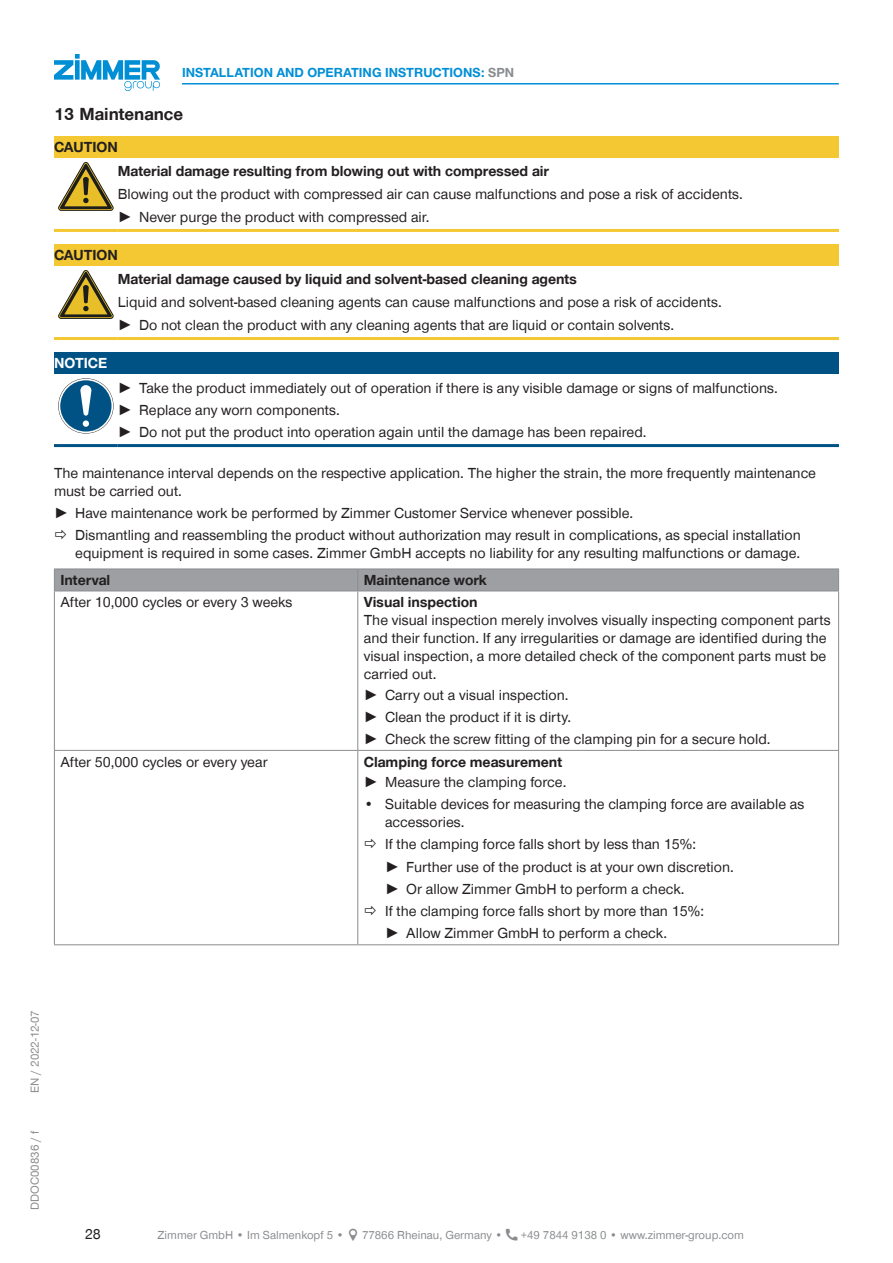
<style>
.page{position:relative;width:893px;height:1263px;background:#fff}
.page>*{position:absolute;margin:0;border:0;box-sizing:border-box;transform-origin:0 0}
.t1{font:700 18px "Zimmer Group Sans Global";color:#231f20}
.CB_AF_TD-Tabelle-lin{font:15px/18px "Zimmer Group Sans Global";color:#231f20}
.CB_AF_TD-Text{font:15px/18px "Zimmer Group Sans Global";color:#231f20}
.CB_AF_TD-Text-2{font:700 15px "Zimmer Group Sans Global";color:#231f20}
.CB_AF_TD-Tabelle-lin-2{font:700 15px "Zimmer Group Sans Global";color:#231f20}
.CB_AF_TD-Signalwort{font:700 15px "Zimmer Group Sans Global";color:#231f20}
.CB_AF_TD-Signalwort-2{font:700 15px "Zimmer Group Sans Global";color:#fff}
.t2{font:15px "Zimmer Group Sans";color:#231f20}
.t3{font:700 13.5px "Zimmer Group Sans Global";color:#008fd5}
.t4{font:12px "Zimmer Group Sans Global";color:#8a8c8f}
.t5{font:12px "Zimmer Group Sans";color:#8a8c8f}
.s1{color:#8a8c8f}
.s2{font-family:"Zimmer Group Sans"}
</style>
<div class="page">
<svg style="left:54px;top:54px;width:106px;height:37px"></svg>
<hr style="left:182px;top:83px;width:657px;height:2px;background:#008fd5">
<div style="left:54px;top:137px;width:785px;height:21px;background:#f3c832"></div>
<hr style="left:54px;top:229px;width:64px;height:3px;background:#f3c832">
<hr style="left:118px;top:229px;width:721px;height:3px;background:#f3c832">
<svg style="left:58px;top:162px;width:56px;height:49px"></svg>
<div style="left:54px;top:245px;width:785px;height:21px;background:#f3c832"></div>
<hr style="left:54px;top:337px;width:64px;height:3px;background:#f3c832">
<hr style="left:118px;top:337px;width:721px;height:3px;background:#f3c832">
<svg style="left:58px;top:270px;width:56px;height:49px"></svg>
<div style="left:54px;top:353px;width:785px;height:21px;background:#005285"></div>
<hr style="left:54px;top:444px;width:64px;height:3px;background:#005285">
<hr style="left:118px;top:444px;width:721px;height:3px;background:#005285">
<svg style="left:58px;top:378px;width:56px;height:56px"></svg>
<svg style="left:59px;top:379px;width:54px;height:54px"></svg>
<div style="left:60px;top:380px;width:52px;height:51px;background:#005285;border-radius:50%"></div>
<div style="left:83px;top:420px;width:6px;height:7px;background:#fff;border-radius:50%"></div>
<svg style="left:80px;top:385px;width:11px;height:31px"></svg>
<svg style="left:54px;top:569px;width:785px;height:22px;background:#9c9ea1"></svg>
<hr style="left:54px;top:591px;width:304px;height:1px;background:#8a8c8f">
<hr style="left:54px;top:591px;width:1px;height:159px;background:#8a8c8f">
<hr style="left:358px;top:591px;width:481px;height:1px;background:#8a8c8f">
<hr style="left:357px;top:591px;width:1px;height:159px;background:#8a8c8f">
<hr style="left:838px;top:591px;width:1px;height:159px;background:#8a8c8f">
<hr style="left:54px;top:750px;width:304px;height:1px;background:#8a8c8f">
<hr style="left:54px;top:751px;width:1px;height:193px;background:#8a8c8f">
<hr style="left:358px;top:750px;width:481px;height:1px;background:#8a8c8f">
<hr style="left:357px;top:751px;width:1px;height:193px;background:#8a8c8f">
<hr style="left:838px;top:751px;width:1px;height:193px;background:#8a8c8f">
<hr style="left:54px;top:944px;width:304px;height:1px;background:#8a8c8f">
<hr style="left:358px;top:944px;width:481px;height:1px;background:#8a8c8f">
<p class="t3" style="left:182px;top:65px;width:334px">INSTALLATION AND OPERATING INSTRUCTIONS: <span class="s1">SPN</span></p>
<p class="t1" style="left:54px;top:103px;width:131px">13 Maintenance</p>
<p class="CB_AF_TD-Signalwort" style="left:54px;top:138px;width:65px">CAUTION</p>
<p class="CB_AF_TD-Text-2" style="left:118px;top:162px;width:433px">Material damage resulting from blowing out with compressed air</p>
<p class="CB_AF_TD-Text" style="left:118px;top:185px;width:627px">Blowing out the product with compressed air can cause malfunctions and pose a risk of accidents.</p>
<p class="CB_AF_TD-Tabelle-lin" style="left:118px;top:208px;width:313px"><span class="s2">►</span> Never purge the product with compressed air.</p>
<p class="CB_AF_TD-Signalwort" style="left:54px;top:246px;width:65px">CAUTION</p>
<p class="CB_AF_TD-Text-2" style="left:118px;top:271px;width:461px">Material damage caused by liquid and solvent-based cleaning agents</p>
<p class="CB_AF_TD-Text" style="left:118px;top:293px;width:605px">Liquid and solvent-based cleaning agents can cause malfunctions and pose a risk of accidents.</p>
<p class="CB_AF_TD-Tabelle-lin" style="left:118px;top:316px;width:558px"><span class="s2">►</span> Do not clean the product with any cleaning agents that are liquid or contain solvents.</p>
<p class="CB_AF_TD-Signalwort-2" style="left:54px;top:354px;width:55px">NOTICE</p>
<p class="CB_AF_TD-Tabelle-lin" style="left:118px;top:378px;width:662px"><span class="s2">►</span> Take the product immediately out of operation if there is any visible damage or signs of malfunctions.</p>
<p class="CB_AF_TD-Tabelle-lin" style="left:118px;top:401px;width:224px"><span class="s2">►</span> Replace any worn components.</p>
<p class="CB_AF_TD-Tabelle-lin" style="left:118px;top:423px;width:530px"><span class="s2">►</span> Do not put the product into operation again until the damage has been repaired.</p>
<p class="CB_AF_TD-Text" style="left:54px;top:464px;width:764px">The maintenance interval depends on the respective application. The higher the strain, the more frequently maintenance must be carried out.</p>
<p class="CB_AF_TD-Tabelle-lin" style="left:54px;top:504px;width:581px"><span class="s2">►</span> Have maintenance work be performed by Zimmer Customer Service whenever possible.</p>
<p class="CB_AF_TD-Tabelle-lin" style="left:75px;top:526px;width:727px">Dismantling and reassembling the product without authorization may result in complications, as special installation equipment is required in some cases. Zimmer GmbH accepts no liability for any resulting malfunctions or damage.</p>
<p class="CB_AF_TD-Tabelle-lin-2" style="left:60px;top:571px;width:51px">Interval</p>
<p class="CB_AF_TD-Tabelle-lin-2" style="left:364px;top:571px;width:125px">Maintenance work</p>
<p class="CB_AF_TD-Tabelle-lin" style="left:60px;top:593px;width:234px">After 10,000 cycles or every 3 weeks</p>
<p class="CB_AF_TD-Tabelle-lin-2" style="left:364px;top:593px;width:115px">Visual inspection</p>
<p class="CB_AF_TD-Tabelle-lin" style="left:364px;top:611px;width:468px">The visual inspection merely involves visually inspecting component parts and their function. If any irregularities or damage are identified during the visual inspection, a more detailed check of the component parts must be carried out.</p>
<p class="CB_AF_TD-Tabelle-lin" style="left:364px;top:685px;width:206px"><span class="s2">►</span> Carry out a visual inspection.</p>
<p class="CB_AF_TD-Tabelle-lin" style="left:364px;top:707px;width:209px"><span class="s2">►</span> Clean the product if it is dirty.</p>
<p class="CB_AF_TD-Tabelle-lin" style="left:364px;top:730px;width:408px"><span class="s2">►</span> Check the screw fitting of the clamping pin for a secure hold.</p>
<p class="CB_AF_TD-Tabelle-lin" style="left:60px;top:753px;width:209px">After 50,000 cycles or every year</p>
<p class="CB_AF_TD-Tabelle-lin-2" style="left:364px;top:753px;width:200px">Clamping force measurement</p>
<p class="CB_AF_TD-Tabelle-lin" style="left:364px;top:773px;width:204px"><span class="s2">►</span> Measure the clamping force.</p>
<p class="CB_AF_TD-Tabelle-lin" style="left:385px;top:795px;width:421px;text-indent:-21px">• Suitable devices for measuring the clamping force are available as accessories.</p>
<p class="CB_AF_TD-Tabelle-lin" style="left:385px;top:835px;width:313px">If the clamping force falls short by less than 15%:</p>
<p class="CB_AF_TD-Tabelle-lin" style="left:385px;top:857px;width:350px"><span class="s2">►</span> Further use of the product is at your own discretion.</p>
<p class="CB_AF_TD-Tabelle-lin" style="left:385px;top:880px;width:301px"><span class="s2">►</span> Or allow Zimmer GmbH to perform a check.</p>
<p class="CB_AF_TD-Tabelle-lin" style="left:385px;top:902px;width:321px">If the clamping force falls short by more than 15%:</p>
<p class="CB_AF_TD-Tabelle-lin" style="left:385px;top:924px;width:284px"><span class="s2">►</span> Allow Zimmer GmbH to perform a check.</p>
<p class="t5" style="left:27px;top:1093px;width:84px;rotate:-90deg">EN / 2022-12-07</p>
<p class="t5" style="left:27px;top:1210px;width:81px;rotate:-90deg">DDOC00836 / f</p>
<p class="t2" style="left:85px;top:1224px;width:17px">28</p>
<p class="t4" style="left:158px;top:1228px;width:188px">Zimmer GmbH • Im Salmenkopf 5 •</p>
<p class="t4" style="left:362px;top:1228px;width:142px">77866 Rheinau, Germany •</p>
<p class="t4" style="left:521px;top:1228px;width:225px">+49 7844 9138 0 • www.zimmer-group.com</p>
</div>
